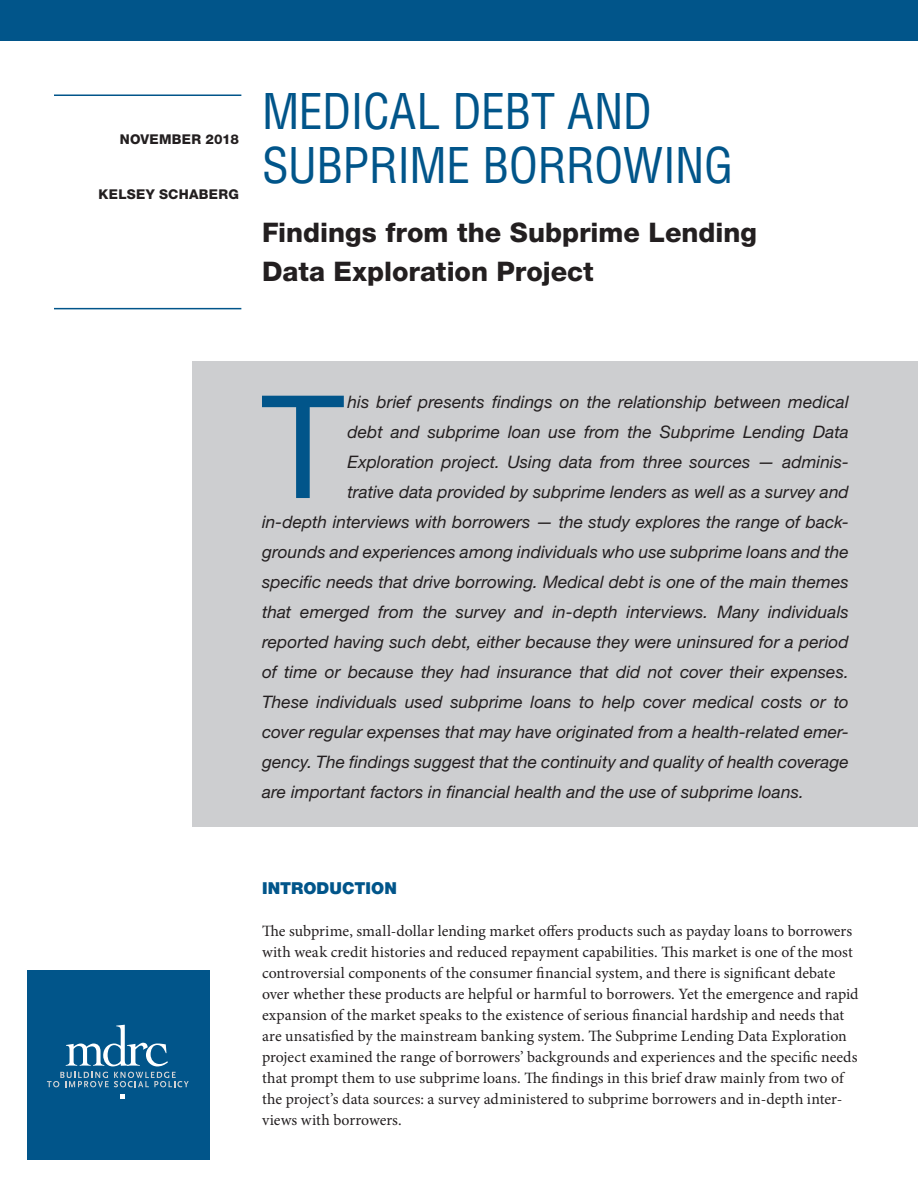
<style>
.page{position:relative;width:918px;height:1188px;background:#fff}
.page>*{position:absolute;margin:0;border:0;box-sizing:border-box;transform-origin:0 0}
.t1{font:143.25px "Helvetica Neue LT Std";color:#01558a}
.t2{font:condensed 48px/54px "Helvetica LT Pro";letter-spacing:-.015em;color:#01558a}
.t3{font:800 27px/39px "Helvetica Neue LT Std";color:#231f20}
.t4{font:italic 17.25px "Helvetica Neue LT Std";letter-spacing:.005em;color:#231f20}
.t5{font:900 16.5px "Helvetica Neue LT Std";letter-spacing:.005em;color:#01558a}
.t6{font:15.75px/21px "Minion Pro";color:#231f20}
.t7{font:800 13.5px "Helvetica Neue LT Std";letter-spacing:.02em;color:#231f20}
</style>
<div class="page">
<div style="left:27px;top:970px;width:182px;height:190px;background:#01558a"></div>
<svg style="left:66px;top:1025px;width:102px;height:41px"></svg>
<svg style="left:47px;top:1072px;width:142px;height:15px"></svg>
<svg style="left:121px;top:1094px;width:4px;height:5px"></svg>
<div style="left:0;top:0;width:918px;height:40px;background:#01558a"></div>
<hr style="left:54px;top:94px;width:187px;height:2px;background:#01558a">
<hr style="left:54px;top:308px;width:187px;height:1px;background:#01558a">
<div style="left:192px;top:362px;width:726px;height:465px;background:#cdced0"></div>
<p class="t7" style="left:120px;top:131px;width:121px">NOVEMBER 2018</p>
<p class="t7" style="left:99px;top:186px;width:142px">KELSEY SCHABERG</p>
<h2 class="t2" style="left:262px;top:84px;width:473px">MEDICAL DEBT AND<br>SUBPRIME BORROWING</h2>
<h3 class="t3" style="left:262px;top:213px;width:497px">Findings from the Subprime Lending<br>Data Exploration Project</h3>
<h1 class="t1" style="left:262px;top:362px;width:84px">T</h1>
<p class="t4" style="left:348px;top:392px;width:503px">his brief presents findings on the relationship between medical</p>
<p class="t4" style="left:348px;top:422px;width:503px">debt and subprime loan use from the Subprime Lending Data</p>
<p class="t4" style="left:348px;top:452px;width:503px">Exploration project. Using data from three sources — adminis-</p>
<p class="t4" style="left:348px;top:482px;width:503px">trative data provided by subprime lenders as well as a survey and</p>
<p class="t4" style="left:262px;top:512px;width:588px">in-depth interviews with borrowers — the study explores the range of back-</p>
<p class="t4" style="left:262px;top:542px;width:588px">grounds and experiences among individuals who use subprime loans and the</p>
<p class="t4" style="left:262px;top:572px;width:588px">specific needs that drive borrowing. Medical debt is one of the main themes</p>
<p class="t4" style="left:262px;top:602px;width:588px">that emerged from the survey and in-depth interviews. Many individuals</p>
<p class="t4" style="left:262px;top:632px;width:588px">reported having such debt, either because they were uninsured for a period</p>
<p class="t4" style="left:262px;top:662px;width:588px">of time or because they had insurance that did not cover their expenses.</p>
<p class="t4" style="left:262px;top:691px;width:588px">These individuals used subprime loans to help cover medical costs or to</p>
<p class="t4" style="left:262px;top:721px;width:588px">cover regular expenses that may have originated from a health-related emer-</p>
<p class="t4" style="left:262px;top:751px;width:588px">gency. The findings suggest that the continuity and quality of health coverage</p>
<p class="t4" style="left:262px;top:781px;width:543px">are important factors in financial health and the use of subprime loans.</p>
<p class="t5" style="left:262px;top:878px;width:136px">INTRODUCTION</p>
<p class="t6" style="left:262px;top:921px;width:598px">The subprime, small-dollar lending market offers products such as payday loans to borrowers with weak credit histories and reduced repayment capabilities. This market is one of the most controversial components of the consumer financial system, and there is significant debate over whether these products are helpful or harmful to borrowers. Yet the emergence and rapid expansion of the market speaks to the existence of serious financial hardship and needs that are unsatisfied by the mainstream banking system. The Subprime Lending Data Exploration project examined the range of borrowers’ backgrounds and experiences and the specific needs that prompt them to use subprime loans. The findings in this brief draw mainly from two of the project’s data sources: a survey administered to subprime borrowers and in-depth inter&shy;views with borrowers.</p>
</div>
